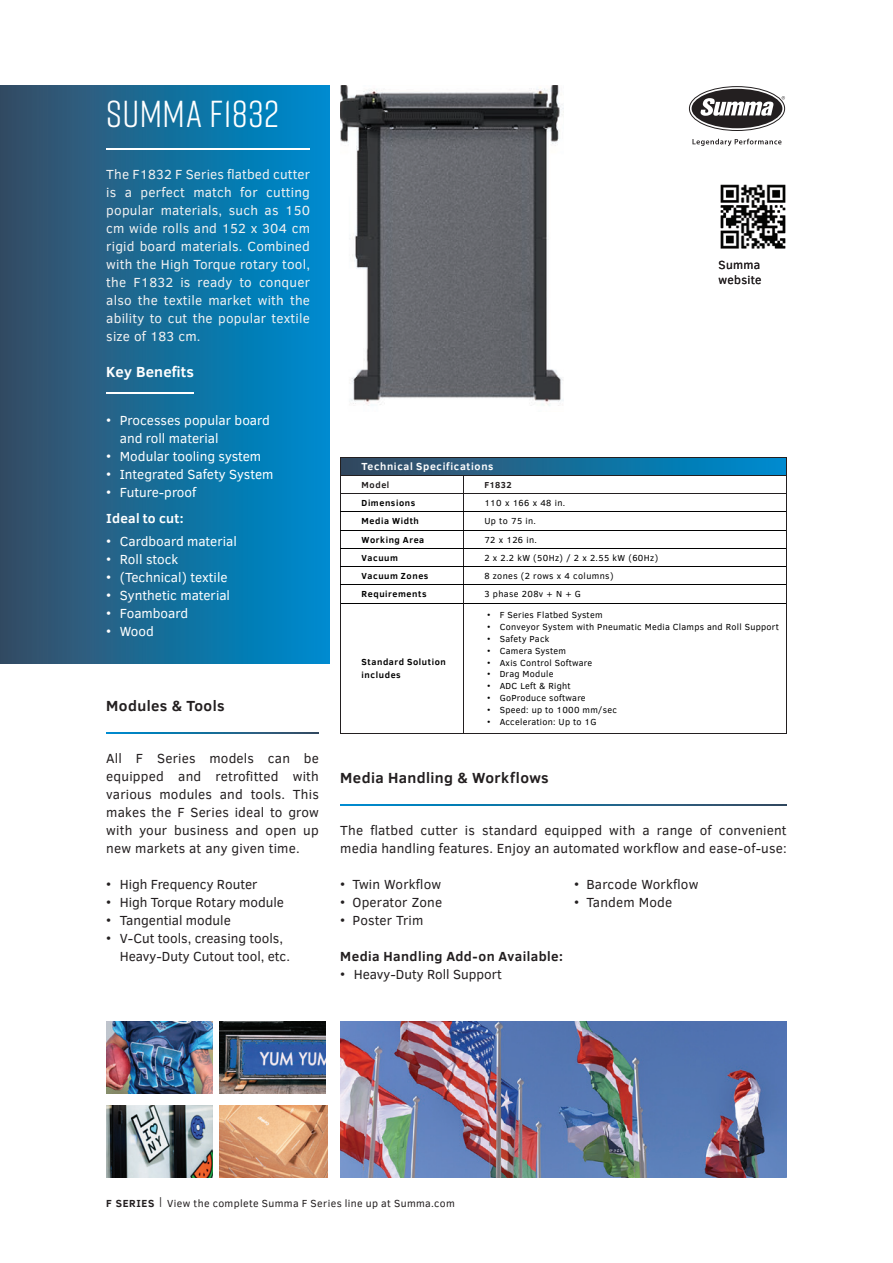
<style>
.page{position:relative;width:893px;height:1263px;background:#fff}
.page>*{position:absolute;margin:0;border:0;box-sizing:border-box;transform-origin:0 0}
.t1{font:37.5px "Rift";letter-spacing:.02em;color:#fff}
.t2{font:700 15px "Clear Sans";letter-spacing:.03em;color:#231f20}
.t3{font:700 15px "Clear Sans";letter-spacing:.01em;color:#fff}
.t4{font:13.5px/18px "Clear Sans";letter-spacing:.015em;color:#231f20}
.t5{font:13.5px/18px "Clear Sans";letter-spacing:.015em;color:#f2f2f2;text-align:justify}
.t6{font:13.5px/18px "Clear Sans";color:#fff}
.t7{font:700 13.5px "Clear Sans";letter-spacing:.03em;color:#231f20}
.t8{font:700 13.5px "Clear Sans";letter-spacing:.02em;color:#fff}
.t9{font:12px/15px "Clear Sans";letter-spacing:.025em;color:#231f20}
.t10{font:10.5px "Clear Sans";letter-spacing:.035em;color:#231f20}
.t11{font:700 10.5px "Clear Sans";letter-spacing:.065em;color:#fff}
.t12{font:9px "Clear Sans";letter-spacing:.03em;color:#010101}
.t13{font:700 9px/12.3px "Clear Sans";letter-spacing:.065em;color:#010101}
.t14{font:700 9px "Clear Sans";letter-spacing:.065em;color:#231f20}
.t15{font:700 8.85px "Clear Sans";letter-spacing:.04em;color:#231f20}
.s1{font-weight:700}
</style>
<div class="page">
<img style="left:340px;top:85px;width:223px;height:321px">
<img style="left:340px;top:1021px;width:446px;height:157px">
<img style="left:220px;top:1021px;width:106px;height:72px">
<img style="left:220px;top:1106px;width:108px;height:72px">
<img style="left:106px;top:1021px;width:107px;height:72px">
<img style="left:106px;top:1106px;width:107px;height:72px">
<div style="left:0;top:85px;width:330px;height:579px;background:linear-gradient(to right,#384d63,#008dd0)"></div>
<img style="left:720px;top:184px;width:66px;height:65px">
<svg style="left:692px;top:139px;width:90px;height:7px"></svg>
<svg style="left:689px;top:86px;width:96px;height:45px"></svg>
<hr style="left:106px;top:148px;width:204px;height:2px;background:#fff">
<hr style="left:106px;top:392px;width:88px;height:2px;background:#fff">
<svg style="left:340px;top:804px;width:447px;height:2px"></svg>
<svg style="left:106px;top:732px;width:213px;height:2px"></svg>
<div style="left:340px;top:457px;width:446px;height:18px;background:linear-gradient(to right,#3a4a5e,#008dd0)"></div>
<hr style="left:341px;top:494px;width:122px;height:1px;background:#231f20">
<hr style="left:463px;top:494px;width:323px;height:1px;background:#231f20">
<hr style="left:341px;top:603px;width:122px;height:1px;background:#010101">
<hr style="left:463px;top:603px;width:323px;height:1px;background:#010101">
<hr style="left:340px;top:457px;width:123px;height:1px;background:#231f20">
<hr style="left:463px;top:457px;width:323px;height:1px;background:#231f20">
<hr style="left:340px;top:475px;width:123px;height:1px;background:#231f20">
<hr style="left:463px;top:475px;width:323px;height:1px;background:#231f20">
<svg style="left:340px;top:458px;width:1px;height:145px"></svg>
<svg style="left:463px;top:476px;width:1px;height:127px"></svg>
<svg style="left:786px;top:457px;width:1px;height:146px"></svg>
<hr style="left:340px;top:603px;width:1px;height:130px;background:#231f20">
<hr style="left:463px;top:603px;width:1px;height:130px;background:#231f20">
<hr style="left:786px;top:603px;width:1px;height:130px;background:#231f20">
<hr style="left:340px;top:733px;width:123px;height:1px;background:#231f20">
<hr style="left:463px;top:733px;width:323px;height:1px;background:#231f20">
<hr style="left:341px;top:512px;width:122px;height:1px;background:#010101">
<hr style="left:463px;top:512px;width:323px;height:1px;background:#010101">
<hr style="left:341px;top:530px;width:122px;height:1px;background:#010101">
<hr style="left:463px;top:530px;width:323px;height:1px;background:#010101">
<hr style="left:341px;top:548px;width:122px;height:1px;background:#010101">
<hr style="left:463px;top:548px;width:323px;height:1px;background:#010101">
<hr style="left:341px;top:566px;width:122px;height:1px;background:#010101">
<hr style="left:463px;top:566px;width:323px;height:1px;background:#010101">
<hr style="left:341px;top:585px;width:122px;height:1px;background:#010101">
<hr style="left:463px;top:585px;width:323px;height:1px;background:#010101">
<h1 class="t1" style="left:106px;top:88px;width:174px">SUMMA F1832</h1>
<p class="t5" style="left:106px;top:165px;width:205px">The F1832 F Series flatbed cutter is a perfect match for cutting popular materials, such as 150 cm wide rolls and 152 x 304 cm rigid board materials. Combined with the High Torque rotary tool, the F1832 is ready to conquer also the textile market with the ability to cut the popular textile size of 183 cm.</p>
<p class="t3" style="left:106px;top:361px;width:89px">Key Benefits</p>
<p class="t6" style="left:120px;top:411px;width:152px;text-indent:-14px">• Processes popular board and roll material</p>
<p class="t6" style="left:106px;top:447px;width:156px">• Modular tooling system</p>
<p class="t6" style="left:106px;top:465px;width:169px">• Integrated Safety System</p>
<p class="t6" style="left:106px;top:483px;width:92px">• Future-proof</p>
<p class="t8" style="left:106px;top:509px;width:79px">ideal to cut:</p>
<p class="t6" style="left:106px;top:532px;width:132px">• Cardboard material</p>
<p class="t6" style="left:106px;top:550px;width:74px">• Roll stock</p>
<p class="t6" style="left:106px;top:568px;width:123px">• (Technical) textile</p>
<p class="t6" style="left:106px;top:586px;width:125px">• Synthetic material</p>
<p class="t6" style="left:106px;top:604px;width:83px">• Foamboard</p>
<p class="t6" style="left:106px;top:622px;width:49px">• Wood</p>
<p class="t2" style="left:106px;top:695px;width:120px">Modules &amp; Tools</p>
<p class="t4" style="left:106px;top:749px;width:214px;text-align:justify">All F Series models can be equipped and retrofitted with various modules and tools. This makes the F Series ideal to grow with your business and open up new markets at any given time.</p>
<p class="t4" style="left:106px;top:875px;width:153px">• High Frequency Router</p>
<p class="t4" style="left:106px;top:893px;width:179px">• High Torque Rotary module</p>
<p class="t4" style="left:106px;top:911px;width:126px">• Tangential module</p>
<p class="t4" style="left:120px;top:929px;width:172px;text-indent:-14px">• V-Cut tools, creasing tools,<br>Heavy-Duty Cutout tool, etc.</p>
<p class="t9" style="left:719px;top:257px;width:44px">Summa website</p>
<p class="t11" style="left:362px;top:459px;width:133px">Technical Specifications</p>
<p class="t14" style="left:362px;top:478px;width:29px">Model</p>
<p class="t15" style="left:484px;top:478px;width:29px">F1832</p>
<p class="t13" style="left:362px;top:496px;width:55px">Dimensions</p>
<p class="t12" style="left:484px;top:497px;width:82px">110 x 166 x 48 in.</p>
<p class="t13" style="left:362px;top:515px;width:59px">Media Width</p>
<p class="t12" style="left:484px;top:515px;width:53px">Up to 75 in.</p>
<p class="t13" style="left:362px;top:533px;width:64px">Working Area</p>
<p class="t12" style="left:484px;top:533px;width:54px">72 x 126 in.</p>
<p class="t13" style="left:362px;top:551px;width:38px">vacuum</p>
<p class="t12" style="left:484px;top:552px;width:175px">2 x 2.2 kW (50Hz) / 2 x 2.55 kW (60Hz)</p>
<p class="t13" style="left:362px;top:569px;width:68px">vacuum Zones</p>
<p class="t12" style="left:484px;top:570px;width:131px">8 zones (2 rows x 4 columns)</p>
<p class="t13" style="left:362px;top:587px;width:67px">Requirements</p>
<p class="t12" style="left:484px;top:588px;width:98px">3 phase 208v + N + G</p>
<p class="t13" style="left:362px;top:656px;width:86px">Standard Solution includes</p>
<p class="t12" style="left:487px;top:609px;width:117px">• F Series Flatbed System</p>
<p class="t12" style="left:487px;top:621px;width:293px">• Conveyor System with Pneumatic Media Clamps and Roll Support</p>
<p class="t12" style="left:487px;top:633px;width:64px">• Safety Pack</p>
<p class="t12" style="left:487px;top:645px;width:80px">• Camera System</p>
<p class="t12" style="left:487px;top:656px;width:106px">• Axis Control Software</p>
<p class="t12" style="left:487px;top:668px;width:68px">• Drag Module</p>
<p class="t12" style="left:487px;top:680px;width:85px">• ADC Left &amp; Right</p>
<p class="t12" style="left:487px;top:692px;width:100px">• GoProduce software</p>
<p class="t12" style="left:487px;top:704px;width:131px">• Speed: up to 1000 mm/sec</p>
<p class="t12" style="left:487px;top:716px;width:111px">• Acceleration: Up to 1G</p>
<p class="t2" style="left:340px;top:767px;width:210px">Media Handling &amp; Workflows</p>
<p class="t4" style="left:340px;top:821px;width:448px">The flatbed cutter is standard equipped with a range of convenient media handling features. Enjoy an automated workflow and ease-of-use:</p>
<p class="t4" style="left:340px;top:875px;width:103px">• Twin Workflow</p>
<p class="t4" style="left:340px;top:893px;width:103px">• Operator Zone</p>
<p class="t4" style="left:340px;top:911px;width:85px">• Poster Trim</p>
<p class="t4" style="left:574px;top:875px;width:126px">• Barcode Workflow</p>
<p class="t4" style="left:574px;top:893px;width:100px">• Tandem Mode</p>
<p class="t7" style="left:340px;top:946px;width:224px">Media Handling Add-on Available:</p>
<p class="t4" style="left:340px;top:965px;width:163px">• Heavy-Duty Roll Support</p>
<p class="t10" style="left:106px;top:1196px;width:350px"><span class="s1">F SeRieS</span> | View the complete Summa F Series line up at Summa.com</p>
</div>
